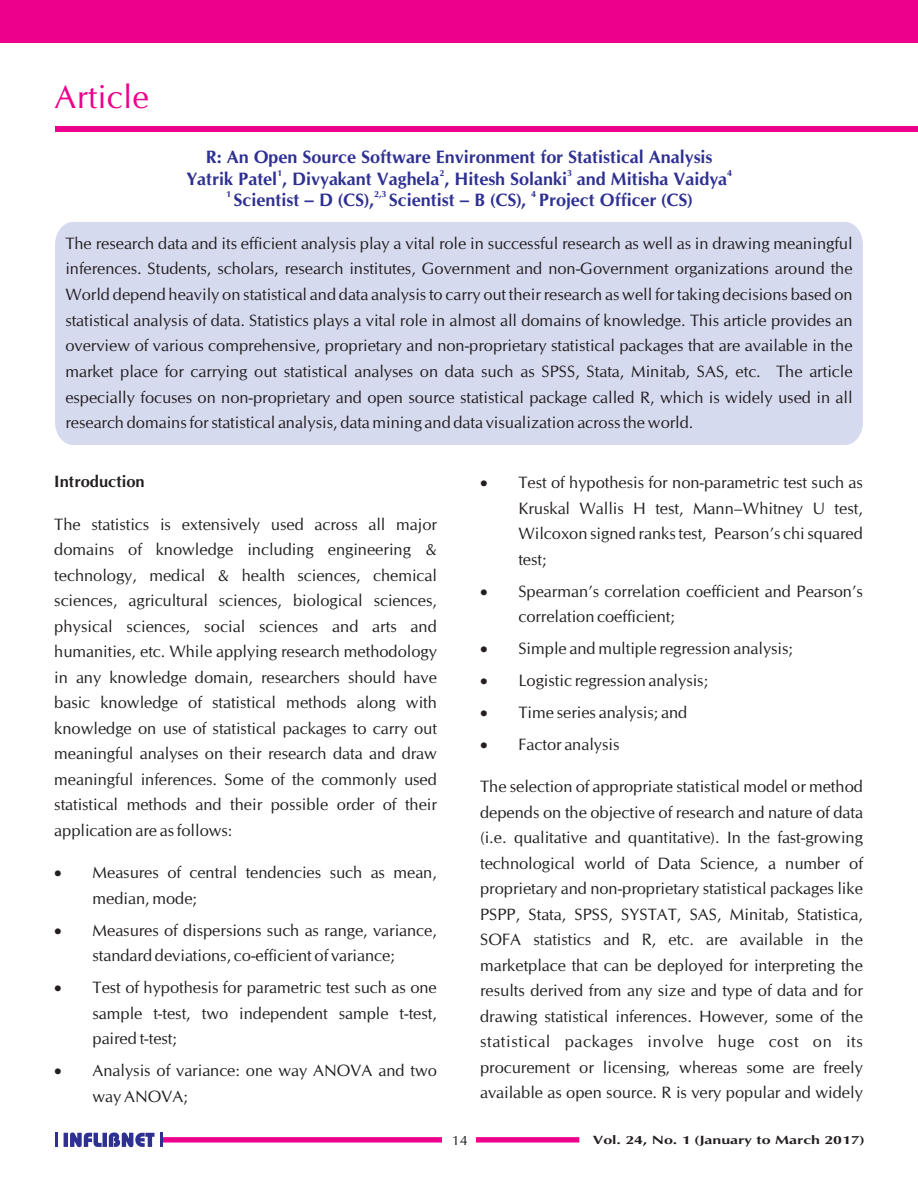
<style>
.page{position:relative;width:918px;height:1188px;background:#fff}
.page>*{position:absolute;margin:0;border:0;box-sizing:border-box;transform-origin:0 0}
.t1{font:33px "CG Omega";letter-spacing:.01em;color:#ec008c}
.t2{font:700 18px "CG Omega";color:#2e3092}
.t3{font:16.5px/25.5px "CG Omega";color:#231f20;text-align:justify}
.t4{font:700 16.5px "CG Omega";color:#231f20}
.t5{font:13.5px "CG Omega";color:#231f20;scale:1.05 1}
.t6{font:700 12px "CG Omega";color:#231f20;scale:1.33 1}
.t7{font:700 9px "CG Omega";color:#2e3092}
</style>
<div class="page">
<div style="left:55px;top:126px;width:862px;height:5px;background:#ec008c"></div>
<div style="left:0;top:0;width:918px;height:43px;background:#ec008c"></div>
<div style="left:55px;top:222px;width:808px;height:223px;background:#d5daef"></div>
<svg style="left:64px;top:1132px;width:90px;height:15px"></svg>
<svg style="left:55px;top:1133px;width:2px;height:14px"></svg>
<svg style="left:161px;top:1133px;width:418px;height:14px"></svg>
<h1 class="t1" style="left:55px;top:84px;width:96px">Article</h1>
<p class="t2" style="left:206px;top:150px;width:508px">R: An Open Source Software Environment for Statistical Analysis</p>
<p class="t7" style="left:277px;top:169px;width:6px">1</p>
<p class="t7" style="left:440px;top:169px;width:6px">2</p>
<p class="t7" style="left:567px;top:169px;width:6px">3</p>
<p class="t7" style="left:727px;top:169px;width:6px">4</p>
<p class="t2" style="left:186px;top:171px;width:542px">Yatrik Patel , Divyakant Vaghela , Hitesh Solanki and Mitisha Vaidya</p>
<p class="t7" style="left:226px;top:190px;width:6px">1</p>
<p class="t7" style="left:374px;top:190px;width:14px">2,3</p>
<p class="t7" style="left:531px;top:190px;width:6px">4</p>
<p class="t2" style="left:234px;top:193px;width:460px">Scientist – D (CS), Scientist – B (CS), Project Officer (CS)</p>
<p class="t3" style="left:65px;top:232px;width:789px">The research data and its efficient analysis play a vital role in successful research as well as in drawing meaningful inferences. Students, scholars, research institutes, Government and non-Government organizations around the World depend heavily on statistical and data analysis to carry out their research as well for taking decisions based on statistical analysis of data. Statistics plays a vital role in almost all domains of knowledge. This article provides an overview of various comprehensive, proprietary and non-proprietary statistical packages that are available in the market place for carrying out statistical analyses on data such as SPSS, Stata, Minitab, SAS, etc. The article especially focuses on non-proprietary and open source statistical package called R, which is widely used in all research domains for statistical analysis, data mining and data visualization across the world.</p>
<p class="t4" style="left:54px;top:475px;width:92px">Introduction</p>
<p class="t3" style="left:54px;top:513px;width:384px">The statistics is extensively used across all major domains of knowledge including engineering &amp; technology, medical &amp; health sciences, chemical sciences, agricultural sciences, biological sciences, physical sciences, social sciences and arts and humanities, etc. While applying research methodology in any knowledge domain, researchers should have basic knowledge of statistical methods along with knowledge on use of statistical packages to carry out meaningful analyses on their research data and draw meaningful inferences. Some of the commonly used statistical methods and their possible order of their application are as follows:</p>
<p class="t3" style="left:93px;top:861px;width:346px;text-indent:-38px">• Measures of central tendencies such as mean, median, mode;</p>
<p class="t3" style="left:54px;top:919px;width:384px;text-align:center">• Measures of dispersions such as range, variance, standard deviations, co-efficient of variance;</p>
<p class="t3" style="left:93px;top:976px;width:346px;text-indent:-38px">• Test of hypothesis for parametric test such as one sample t-test, two independent sample t-test, paired t-test;</p>
<p class="t3" style="left:93px;top:1059px;width:346px;text-indent:-38px">• Analysis of variance: one way ANOVA and two way ANOVA;</p>
<p class="t5" style="left:452px;top:1135px;width:16px">14</p>
<p class="t3" style="left:518px;top:471px;width:346px;text-indent:-38px">• Test of hypothesis for non-parametric test such as Kruskal Wallis H test, Mann–Whitney U test, Wilcoxon signed ranks test, Pearson’s chi squared test;</p>
<p class="t3" style="left:518px;top:580px;width:346px;text-indent:-38px">• Spearman’s correlation coefficient and Pearson’s correlation coefficient;</p>
<p class="t3" style="left:480px;top:637px;width:314px">• Simple and multiple regression analysis;</p>
<p class="t3" style="left:480px;top:669px;width:230px">• Logistic regression analysis;</p>
<p class="t3" style="left:480px;top:701px;width:209px">• Time series analysis; and</p>
<p class="t3" style="left:480px;top:733px;width:141px">• Factor analysis</p>
<p class="t3" style="left:480px;top:775px;width:384px">The selection of appropriate statistical model or method depends on the objective of research and nature of data (i.e. qualitative and quantitative). In the fast-growing technological world of Data Science, a number of proprietary and non-proprietary statistical packages like PSPP, Stata, SPSS, SYSTAT, SAS, Minitab, Statistica, SOFA statistics and R, etc. are available in the marketplace that can be deployed for interpreting the results derived from any size and type of data and for drawing statistical inferences. However, some of the statistical packages involve huge cost on its procurement or licensing, whereas some are freely available as open source. R is very popular and widely</p>
<p class="t6" style="left:593px;top:1135px;width:206px">Vol. 24, No. 1 (January to March 2017)</p>
</div>
